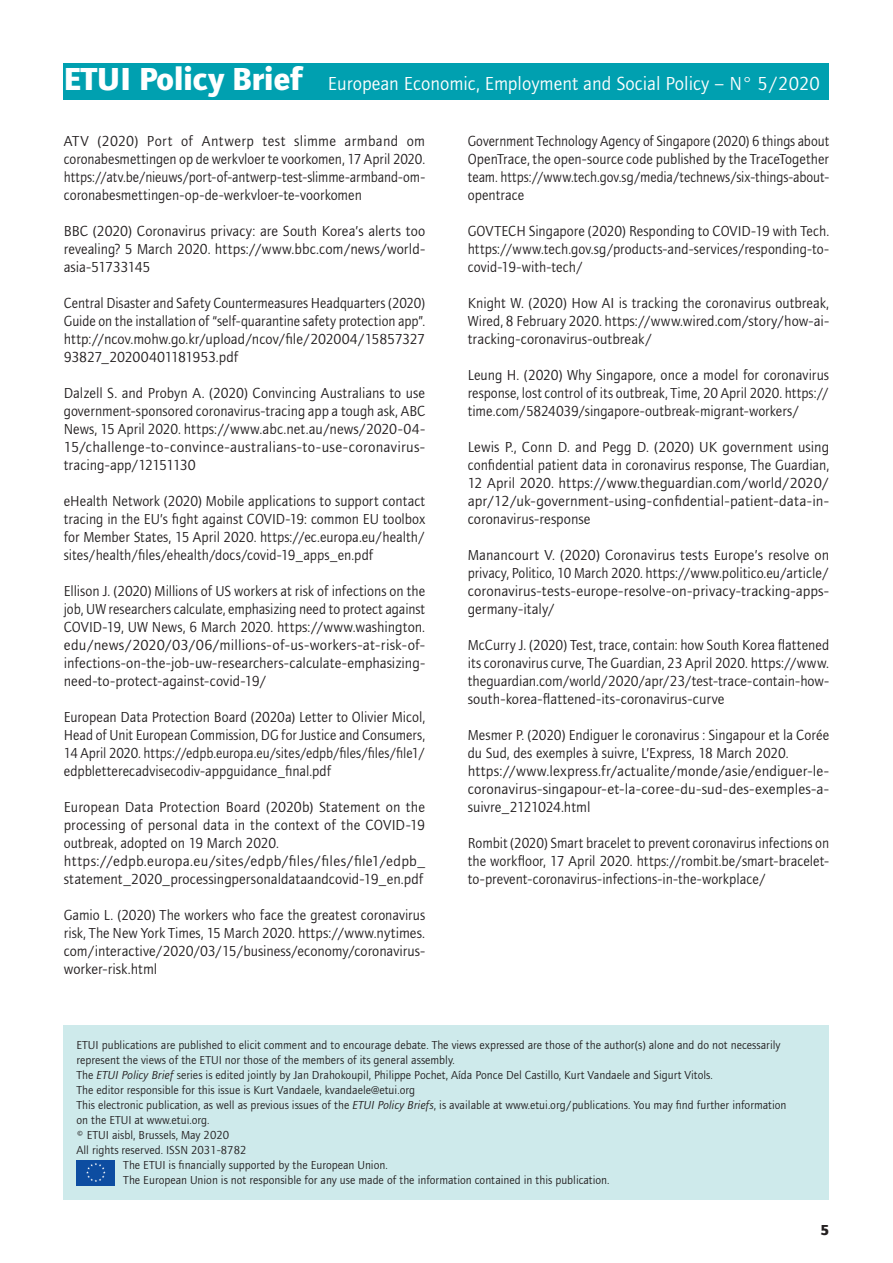
<style>
.page{position:relative;width:893px;height:1263px;background:#fff}
.page>*{position:absolute;margin:0;border:0;box-sizing:border-box;transform-origin:0 0}
.t1{font:19.5px "Foundry Journal";color:#fff}
.t2{font:15px/18px "Foundry Journal";color:#231f20;text-align:justify}
.t3{font:15px/18px "Foundry Journal";color:#231f20;text-align:justify;scale:.95 1}
.t4{font:15px/18px "Foundry Journal";color:#231f20;text-align:justify;scale:.94 1}
.t5{font:15px/18px "Foundry Journal";color:#231f20;text-align:justify;scale:.96 1}
.t6{font:700 15px "Foundry Journal";color:#231f20}
.t7{font:12px "Foundry Journal";color:#231f20}
.s1{font-weight:700;font-size:33px}
.s2{font-style:italic}
</style>
<div class="page">
<div style="left:64px;top:64px;width:765px;height:36px;background:#00a0b0"></div>
<div style="left:64px;top:1025px;width:765px;height:174px;background:#ceeaeb"></div>
<div style="left:77px;top:1160px;width:38px;height:25px;background:#0d4da1"></div>
<svg style="left:86px;top:1163px;width:20px;height:19px"></svg>
<h1 class="t1" style="left:64px;top:73px;width:758px"><span class="s1">ETUI Policy Brief</span> European Economic, Employment and Social Policy – N° 5/2020</h1>
<p class="t2" style="left:64px;top:132px;width:363px">ATV (2020) Port of Antwerp test slimme armband om coronabesmettingen op de werkvloer te voorkomen, 17 April 2020. https://atv.be/nieuws/port-of-antwerp-test-slimme-armband-om&shy;coronabesmettingen-op-de-werkvloer-te-voorkomen</p>
<p class="t2" style="left:64px;top:222px;width:363px">BBC (2020) Coronavirus privacy: are South Korea’s alerts too revealing? 5 March 2020. https://www.bbc.com/news/world&shy;asia-51733145</p>
<p class="t3" style="left:64px;top:294px;width:382px">Central Disaster and Safety Countermeasures Headquarters (2020)<br>Guide on the installation of “self-quarantine safety protection app”. http://ncov.mohw.go.kr/upload/ncov/file/202004/15857327<br>93827_20200401181953.pdf</p>
<p class="t2" style="left:64px;top:384px;width:363px">Dalzell S. and Probyn A. (2020) Convincing Australians to use government-sponsored coronavirus-tracing app a tough ask, ABC News, 15 April 2020. https://www.abc.net.au/news/2020-04- 15/challenge-to-convince-australians-to-use-coronavirus&shy;tracing-app/12151130</p>
<p class="t2" style="left:64px;top:492px;width:363px">eHealth Network (2020) Mobile applications to support contact tracing in the EU’s fight against COVID-19: common EU toolbox for Member States, 15 April 2020. https://ec.europa.eu/health/ sites/health/files/ehealth/docs/covid-19_apps_en.pdf</p>
<p class="t2" style="left:64px;top:582px;width:363px">Ellison J. (2020) Millions of US workers at risk of infections on the job, UW researchers calculate, emphasizing need to protect against COVID-19, UW News, 6 March 2020. https://www.washington. edu/news/2020/03/06/millions-of-us-workers-at-risk-of&shy;infections-on-the-job-uw-researchers-calculate-emphasizing&shy;need-to-protect-against-covid-19/</p>
<p class="t2" style="left:64px;top:708px;width:363px">European Data Protection Board (2020a) Letter to Olivier Micol, Head of Unit European Commission, DG for Justice and Consumers, 14 April 2020. https://edpb.europa.eu/sites/edpb/files/files/file1/ edpbletterecadvisecodiv-appguidance_final.pdf</p>
<p class="t2" style="left:64px;top:798px;width:363px;text-align:left">European Data Protection Board (2020b) Statement on the processing of personal data in the context of the COVID-19 outbreak, adopted on 19 March 2020. https://edpb.europa.eu/sites/edpb/files/files/file1/edpb_ statement_2020_processingpersonaldataandcovid-19_en.pdf</p>
<p class="t2" style="left:64px;top:906px;width:363px">Gamio L. (2020) The workers who face the greatest coronavirus risk, The New York Times, 15 March 2020. https://www.nytimes. com/interactive/2020/03/15/business/economy/coronavirus&shy;worker-risk.html</p>
<p class="t4" style="left:468px;top:132px;width:386px">Government Technology Agency of Singapore (2020) 6 things about OpenTrace, the open-source code published by the TraceTogether team. https://www.tech.gov.sg/media/technews/six-things-about&shy;opentrace</p>
<p class="t2" style="left:468px;top:222px;width:363px">GOVTECH Singapore (2020) Responding to COVID-19 with Tech. https://www.tech.gov.sg/products-and-services/responding-to&shy;covid-19-with-tech/</p>
<p class="t2" style="left:468px;top:294px;width:363px">Knight W. (2020) How AI is tracking the coronavirus outbreak, Wired, 8 February 2020. https://www.wired.com/story/how-ai&shy;tracking-coronavirus-outbreak/</p>
<p class="t2" style="left:468px;top:366px;width:363px">Leung H. (2020) Why Singapore, once a model for coronavirus response, lost control of its outbreak, Time, 20 April 2020. https:// time.com/5824039/singapore-outbreak-migrant-workers/</p>
<p class="t2" style="left:468px;top:438px;width:363px">Lewis P., Conn D. and Pegg D. (2020) UK government using confidential patient data in coronavirus response, The Guardian, 12 April 2020. https://www.theguardian.com/world/2020/ apr/12/uk-government-using-confidential-patient-data-in&shy;coronavirus-response</p>
<p class="t2" style="left:468px;top:546px;width:363px">Manancourt V. (2020) Coronavirus tests Europe’s resolve on privacy, Politico, 10 March 2020. https://www.politico.eu/article/ coronavirus-tests-europe-resolve-on-privacy-tracking-apps&shy;germany-italy/</p>
<p class="t2" style="left:468px;top:636px;width:363px">McCurry J. (2020) Test, trace, contain: how South Korea flattened its coronavirus curve, The Guardian, 23 April 2020. https://www. theguardian.com/world/2020/apr/23/test-trace-contain-how&shy;south-korea-flattened-its-coronavirus-curve</p>
<p class="t2" style="left:468px;top:726px;width:363px;text-align:left">Mesmer P. (2020) Endiguer le coronavirus : Singapour et la Corée du Sud, des exemples à suivre, L’Express, 18 March 2020. https://www.lexpress.fr/actualite/monde/asie/endiguer-le&shy;coronavirus-singapour-et-la-coree-du-sud-des-exemples-a&shy;suivre_2121024.html</p>
<p class="t5" style="left:468px;top:834px;width:378px">Rombit (2020) Smart bracelet to prevent coronavirus infections on the workfloor, 17 April 2020. https://rombit.be/smart-bracelet&shy;to-prevent-coronavirus-infections-in-the-workplace/</p>
<p class="t7" style="left:77px;top:1038px;width:705px">ETUI publications are published to elicit comment and to encourage debate. The views expressed are those of the author(s) alone and do not necessarily</p>
<p class="t7" style="left:77px;top:1053px;width:380px">represent the views of the ETUI nor those of the members of its general assembly.</p>
<p class="t7" style="left:77px;top:1068px;width:638px">The <span class="s2">ETUI Policy Brief</span> series is edited jointly by Jan Drahokoupil, Philippe Pochet, Aída Ponce Del Castillo, Kurt Vandaele and Sigurt Vitols.</p>
<p class="t7" style="left:77px;top:1083px;width:340px">The editor responsible for this issue is Kurt Vandaele, kvandaele@etui.org</p>
<p class="t7" style="left:77px;top:1098px;width:711px">This electronic publication, as well as previous issues of the <span class="s2">ETUI Policy Briefs</span>, is available at www.etui.org/publications. You may find further information</p>
<p class="t7" style="left:77px;top:1113px;width:134px">on the ETUI at www.etui.org.</p>
<p class="t7" style="left:77px;top:1128px;width:154px">© ETUI aisbl, Brussels, May 2020</p>
<p class="t7" style="left:77px;top:1143px;width:171px">All rights reserved. ISSN 2031-8782</p>
<p class="t7" style="left:123px;top:1158px;width:266px">The ETUI is financially supported by the European Union.</p>
<p class="t7" style="left:123px;top:1173px;width:488px">The European Union is not responsible for any use made of the information contained in this publication.</p>
<p class="t6" style="left:820px;top:1221px;width:10px">5</p>
</div>
